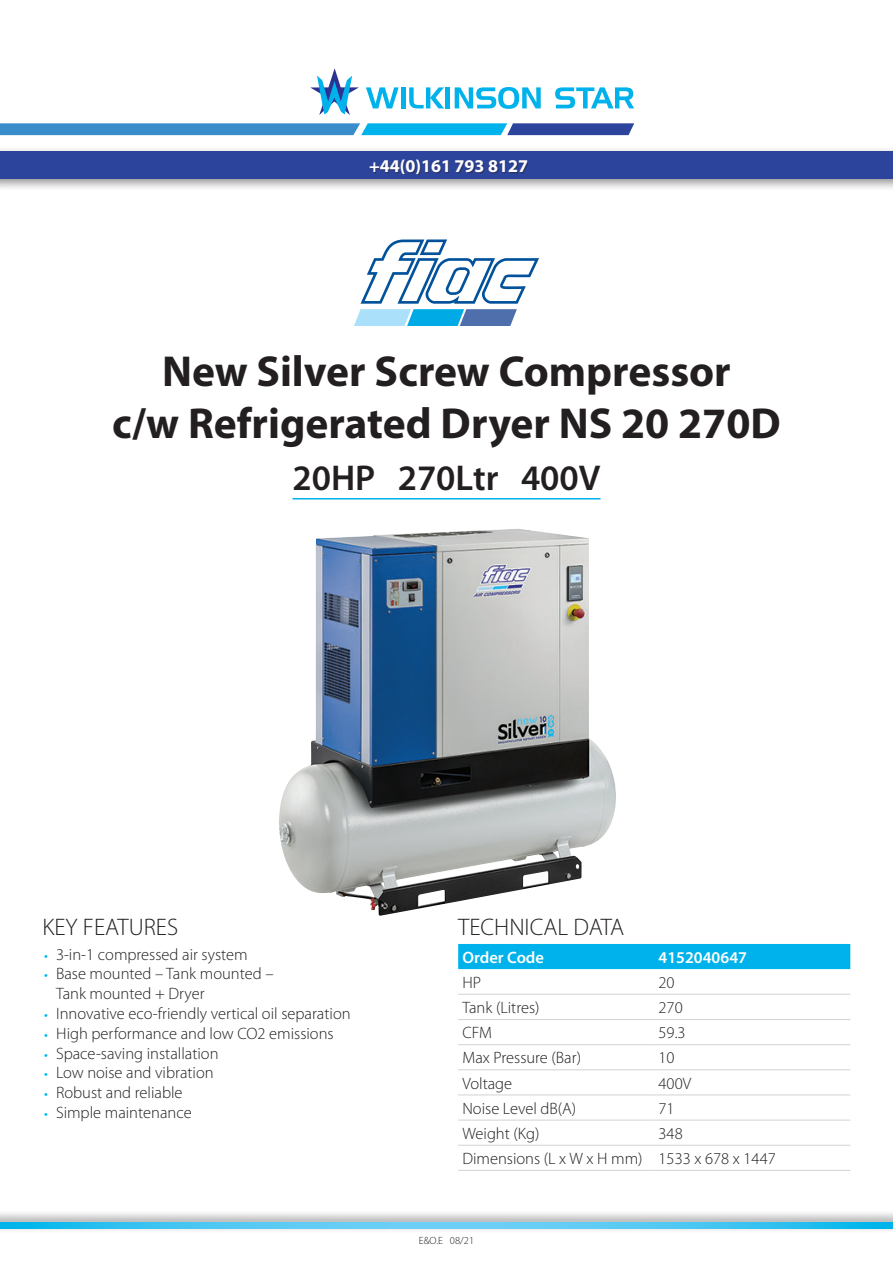
<style>
.page{position:relative;width:893px;height:1263px;background:#fff}
.page>*{position:absolute;margin:0;border:0;box-sizing:border-box;transform-origin:0 0}
.general{font:700 43.5px "Myriad Pro";color:#231f20}
.t1{font:600 36px "Myriad Pro";color:#231f20}
.Key_Features{font:300 24px "Myriad Pro";color:#231f20}
.t2{font:700 18px "Myriad Pro";color:#fff}
.t3{font:300 16.5px/19.8px "Myriad Pro";color:#231f20}
.t4{font:600 16.5px "Myriad Pro";color:#fff}
.t5{font:300 10.5px "Myriad Pro";color:#231f20}
.s1{font-weight:400;font-size:13.5px;color:#00baf1}
</style>
<div class="page">
<div style="left:0;top:1209px;width:893px;height:25px;background:#231f20;opacity:.5"></div>
<svg style="left:0;top:1222px;width:893px;height:7px;background:#45c5f2"></svg>
<div style="left:0;top:146px;width:893px;height:46px;background:#231f20;opacity:.5"></div>
<div style="left:0;top:151px;width:893px;height:28px;background:#2d449c"></div>
<div style="left:371px;top:160px;width:157px;height:15px;background:#231f20;opacity:.43"></div>
<svg style="left:0;top:123px;width:634px;height:12px;background:#358dcb"></svg>
<svg style="left:366px;top:87px;width:33px;height:21px"></svg>
<hr style="left:401px;top:87px;width:4px;height:21px;background:#00b2eb">
<svg style="left:409px;top:87px;width:35px;height:21px"></svg>
<hr style="left:446px;top:87px;width:4px;height:21px;background:#00b2eb">
<svg style="left:455px;top:87px;width:86px;height:22px"></svg>
<svg style="left:555px;top:87px;width:79px;height:21px"></svg>
<svg style="left:310px;top:68px;width:49px;height:47px"></svg>
<div style="left:458px;top:944px;width:392px;height:25px;background:#00b2eb"></div>
<hr style="left:458px;top:994px;width:196px;height:1px;background:#d1d2d4">
<hr style="left:654px;top:994px;width:196px;height:1px;background:#d1d2d4">
<hr style="left:458px;top:1019px;width:196px;height:1px;background:#d1d2d4">
<hr style="left:654px;top:1019px;width:196px;height:1px;background:#d1d2d4">
<hr style="left:458px;top:1044px;width:196px;height:1px;background:#d1d2d4">
<hr style="left:654px;top:1044px;width:196px;height:1px;background:#d1d2d4">
<hr style="left:458px;top:1069px;width:196px;height:1px;background:#d1d2d4">
<hr style="left:654px;top:1069px;width:196px;height:1px;background:#d1d2d4">
<hr style="left:458px;top:1095px;width:196px;height:1px;background:#d1d2d4">
<hr style="left:654px;top:1095px;width:196px;height:1px;background:#d1d2d4">
<hr style="left:458px;top:1120px;width:196px;height:1px;background:#d1d2d4">
<hr style="left:654px;top:1120px;width:196px;height:1px;background:#d1d2d4">
<hr style="left:458px;top:1145px;width:196px;height:1px;background:#d1d2d4">
<hr style="left:654px;top:1145px;width:196px;height:1px;background:#d1d2d4">
<hr style="left:458px;top:1170px;width:196px;height:1px;background:#d1d2d4">
<hr style="left:654px;top:1170px;width:196px;height:1px;background:#d1d2d4">
<img style="left:279px;top:529px;width:337px;height:387px">
<svg style="left:354px;top:240px;width:185px;height:86px"></svg>
<hr style="left:292px;top:498px;width:308px;height:1px;background:#00b2eb">
<p class="t2" style="left:369px;top:154px;width:161px">+44(0)161 793 8127</p>
<p class="general" style="left:162px;top:343px;width:570px">New Silver Screw Compressor</p>
<p class="general" style="left:112px;top:395px;width:670px">c/w Refrigerated Dryer NS 20 270D</p>
<p class="t1" style="left:292px;top:454px;width:310px">20HP 270Ltr 400V</p>
<p class="Key_Features" style="left:43px;top:914px;width:137px">KEY FEATURES</p>
<p class="t3" style="left:44px;top:944px;width:205px"><span class="s1">•</span> 3-in-1 compressed air system</p>
<p class="t3" style="left:56px;top:964px;width:219px;text-indent:-12px"><span class="s1">•</span> Base mounted – Tank mounted –<br>Tank mounted + Dryer</p>
<p class="t3" style="left:44px;top:1004px;width:308px"><span class="s1">•</span> Innovative eco-friendly vertical oil separation</p>
<p class="t3" style="left:44px;top:1023px;width:291px"><span class="s1">•</span> High performance and low CO2 emissions</p>
<p class="t3" style="left:44px;top:1043px;width:176px"><span class="s1">•</span> Space-saving installation</p>
<p class="t3" style="left:44px;top:1063px;width:171px"><span class="s1">•</span> Low noise and vibration</p>
<p class="t3" style="left:44px;top:1083px;width:140px"><span class="s1">•</span> Robust and reliable</p>
<p class="t3" style="left:44px;top:1103px;width:149px"><span class="s1">•</span> Simple maintenance</p>
<p class="Key_Features" style="left:458px;top:914px;width:168px">TECHNICAL DATA</p>
<p class="t4" style="left:462px;top:947px;width:83px">Order Code</p>
<p class="t4" style="left:659px;top:947px;width:90px">4152040647</p>
<p class="t3" style="left:462px;top:973px;width:20px">HP</p>
<p class="t3" style="left:659px;top:973px;width:18px">20</p>
<p class="t3" style="left:462px;top:998px;width:79px">Tank (Litres)</p>
<p class="t3" style="left:659px;top:998px;width:26px">270</p>
<p class="t3" style="left:462px;top:1023px;width:31px">CFM</p>
<p class="t3" style="left:659px;top:1023px;width:29px">59.3</p>
<p class="t3" style="left:462px;top:1048px;width:120px">Max Pressure (Bar)</p>
<p class="t3" style="left:659px;top:1048px;width:18px">10</p>
<p class="t3" style="left:462px;top:1073px;width:51px">Voltage</p>
<p class="t3" style="left:659px;top:1073px;width:34px">400V</p>
<p class="t3" style="left:462px;top:1098px;width:115px">Noise Level dB(A)</p>
<p class="t3" style="left:659px;top:1098px;width:18px">71</p>
<p class="t3" style="left:462px;top:1124px;width:79px">Weight (Kg)</p>
<p class="t3" style="left:659px;top:1124px;width:26px">348</p>
<p class="t3" style="left:462px;top:1149px;width:182px">Dimensions (L x W x H mm)</p>
<p class="t3" style="left:659px;top:1149px;width:119px">1533 x 678 x 1447</p>
<p class="t5" style="left:419px;top:1235px;width:57px">E&amp;O.E 08/21</p>
</div>
